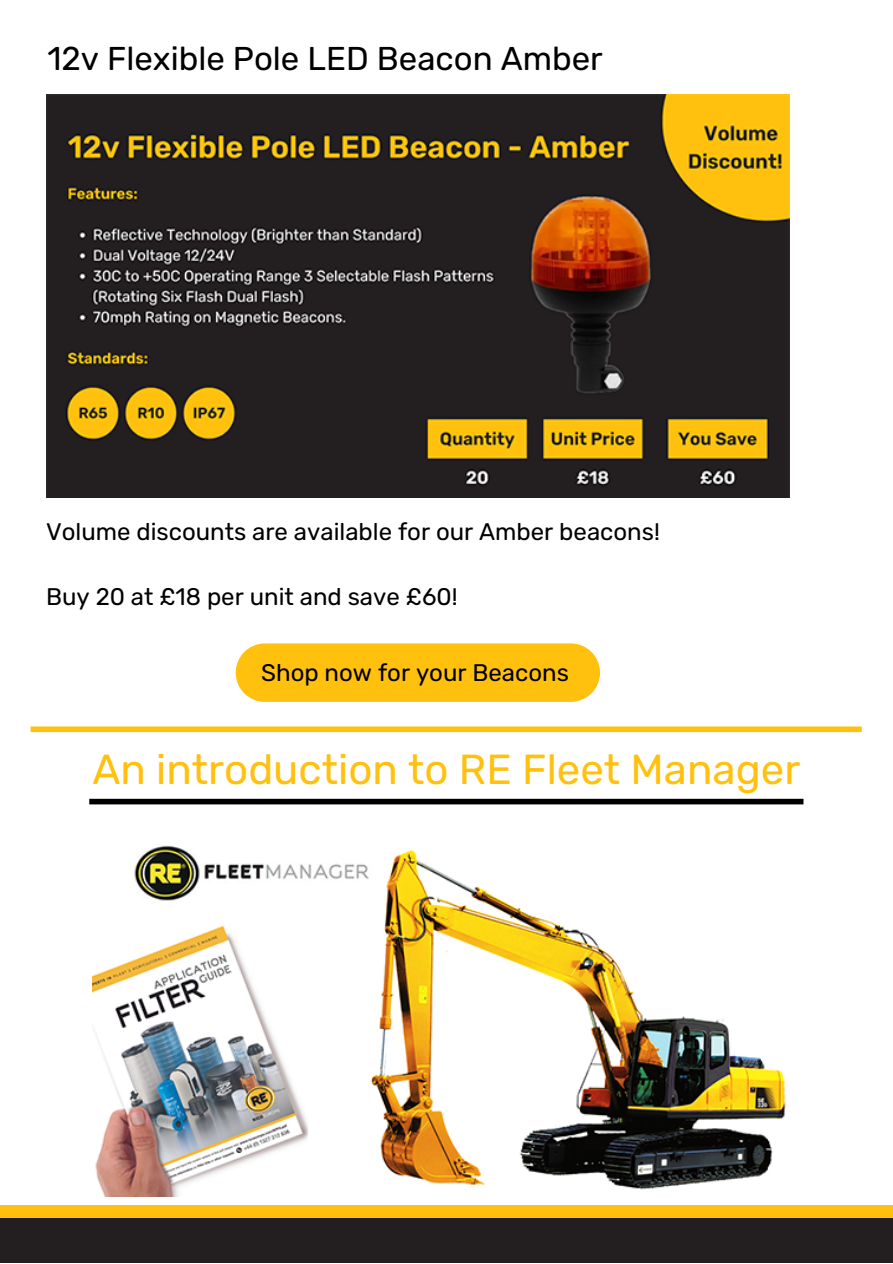
<style>
.page{position:relative;width:893px;height:1264px;background:#fff}
.page>*{position:absolute;margin:0;border:0;box-sizing:border-box;transform-origin:0 0}
.t1{font:42px "Rubik";color:#ffc10e}
.t2{font:33px "Rubik";color:#000}
.t3{font:24px "Rubik";color:#000}
</style>
<div class="page">
<div style="left:0;top:1204px;width:892px;height:58px;background:#ffc10e"></div>
<div style="left:0;top:1217px;width:892px;height:45px;background:#231f20"></div>
<img style="left:46px;top:95px;width:743px;height:402px">
<div style="left:236px;top:643px;width:364px;height:59px;background:#ffc10e"></div>
<div style="left:31px;top:726px;width:830px;height:6px;background:#ffc10e"></div>
<div style="left:89px;top:798px;width:714px;height:6px;background:#000"></div>
<img style="left:93px;top:845px;width:693px;height:351px">
<h2 class="t2" style="left:47px;top:39px;width:556px">12v Flexible Pole LED Beacon Amber</h2>
<p class="t3" style="left:46px;top:517px;width:615px">Volume discounts are available for our Amber beacons!</p>
<p class="t3" style="left:46px;top:582px;width:413px">Buy 20 at £18 per unit and save £60!</p>
<p class="t3" style="left:261px;top:658px;width:309px">Shop now for your Beacons</p>
<h1 class="t1" style="left:92px;top:744px;width:709px">An introduction to RE Fleet Manager</h1>
</div>
